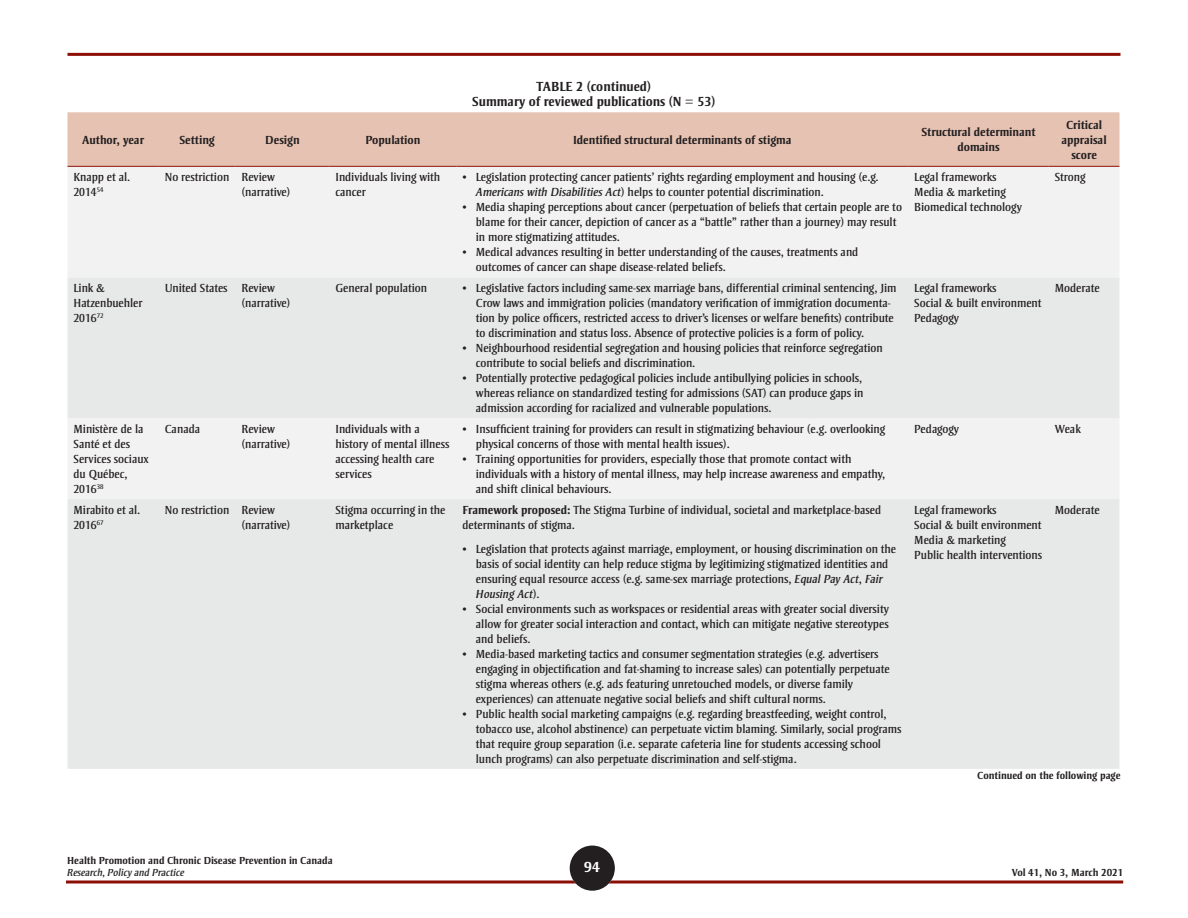
<style>
.page{position:relative;width:1188px;height:918px;background:#fff}
.page>*{position:absolute;margin:0;border:0;box-sizing:border-box;transform-origin:0 0}
.t1{font:700 15px "Strayhorn MT Std";color:#fff}
.Tableau_titre{font:700 13.5px/15px "Strayhorn MT Std";color:#231f20;text-align:center}
.Tableau_Body{font:12px/15px "Strayhorn MT Std";color:#231f20}
.Tableau_titre_de_col{font:700 12px/15px "Strayhorn MT Std";color:#231f20;text-align:center}
.Tableau_titre-2{font:700 10.5px "Strayhorn MT Std";color:#231f20}
.t2{font:italic 10.5px "Strayhorn MT Std";color:#231f20}
.s1{font-style:italic}
.s2{font-weight:700}
</style>
<div class="page">
<hr style="left:68px;top:53px;width:1052px;height:3px;background:#8c0f05">
<svg style="left:66px;top:880px;width:1057px;height:4px;background:#a84a43"></svg>
<div style="left:570px;top:846px;width:45px;height:45px;background:#231f20;border-radius:50%"></div>
<div style="left:68px;top:112px;width:1051px;height:54px;background:#e5c2b2"></div>
<div style="left:68px;top:166px;width:1051px;height:112px;background:#f2f2f3"></div>
<svg style="left:68px;top:278px;width:1051px;height:491px;fill:#e7e8e8"></svg>
<hr style="left:68px;top:166px;width:91px;height:1px;background:#8c0f05">
<hr style="left:159px;top:166px;width:76px;height:1px;background:#8c0f05">
<hr style="left:236px;top:166px;width:93px;height:1px;background:#8c0f05">
<hr style="left:329px;top:166px;width:127px;height:1px;background:#8c0f05">
<hr style="left:456px;top:166px;width:452px;height:1px;background:#8c0f05">
<hr style="left:908px;top:166px;width:141px;height:1px;background:#8c0f05">
<hr style="left:1049px;top:166px;width:70px;height:1px;background:#8c0f05">
<p class="Tableau_titre" style="left:472px;top:79px;width:245px">TABLE 2 (continued)<br>Summary of reviewed publications (N = 53)</p>
<p class="Tableau_titre_de_col" style="left:82px;top:132px;width:63px">Author, year</p>
<p class="Tableau_titre_de_col" style="left:179px;top:132px;width:37px">Setting</p>
<p class="Tableau_titre_de_col" style="left:265px;top:132px;width:36px">Design</p>
<p class="Tableau_titre_de_col" style="left:365px;top:132px;width:57px">Population</p>
<p class="Tableau_titre_de_col" style="left:573px;top:132px;width:220px">Identified structural determinants of stigma</p>
<p class="Tableau_titre_de_col" style="left:921px;top:125px;width:116px">Structural determinant domains</p>
<p class="Tableau_titre_de_col" style="left:1062px;top:117px;width:47px">Critical appraisal score</p>
<p class="Tableau_Body" style="left:74px;top:170px;width:58px">Knapp et al.<br>2014<sup>54</sup></p>
<p class="Tableau_Body" style="left:165px;top:170px;width:66px">No restriction</p>
<p class="Tableau_Body" style="left:242px;top:170px;width:50px">Review (narrative)</p>
<p class="Tableau_Body" style="left:335px;top:170px;width:106px">Individuals living with cancer</p>
<p class="Tableau_Body" style="left:476px;top:170px;width:404px;text-indent:-14px">• Legislation protecting cancer patients’ rights regarding employment and housing (e.g.<br><span class="s1">Americans with Disabilities Act</span>) helps to counter potential discrimination.</p>
<p class="Tableau_Body" style="left:476px;top:200px;width:428px;text-indent:-14px">• Media shaping perceptions about cancer (perpetuation of beliefs that certain people are to blame for their cancer, depiction of cancer as a “battle” rather than a journey) may result in more stigmatizing attitudes.</p>
<p class="Tableau_Body" style="left:476px;top:245px;width:384px;text-indent:-14px">• Medical advances resulting in better understanding of the causes, treatments and outcomes of cancer can shape disease-related beliefs.</p>
<p class="Tableau_Body" style="left:914px;top:170px;width:109px">Legal frameworks<br>Media &amp; marketing<br>Biomedical technology</p>
<p class="Tableau_Body" style="left:1055px;top:170px;width:32px">Strong</p>
<p class="Tableau_Body" style="left:74px;top:281px;width:71px">Link &amp;<br>Hatzenbuehler<br>2016<sup>72</sup></p>
<p class="Tableau_Body" style="left:165px;top:281px;width:64px">United States</p>
<p class="Tableau_Body" style="left:242px;top:281px;width:50px">Review (narrative)</p>
<p class="Tableau_Body" style="left:335px;top:281px;width:93px">General population</p>
<p class="Tableau_Body" style="left:476px;top:281px;width:422px;text-indent:-14px">• Legislative factors including same-sex marriage bans, differential criminal sentencing, Jim Crow laws and immigration policies (mandatory verification of immigration documenta&shy;tion by police officers, restricted access to driver’s licenses or welfare benefits) contribute to discrimination and status loss. Absence of protective policies is a form of policy.</p>
<p class="Tableau_Body" style="left:476px;top:341px;width:408px;text-indent:-14px">• Neighbourhood residential segregation and housing policies that reinforce segregation contribute to social beliefs and discrimination.</p>
<p class="Tableau_Body" style="left:476px;top:371px;width:389px;text-align:justify;text-indent:-14px">• Potentially protective pedagogical policies include antibullying policies in schools, whereas reliance on standardized testing for admissions (SAT) can produce gaps in admission according for racialized and vulnerable populations.</p>
<p class="Tableau_Body" style="left:74px;top:422px;width:77px">Ministère de la<br>Santé et des<br>Services sociaux du Québec,<br>2016<sup>38</sup></p>
<p class="Tableau_Body" style="left:165px;top:422px;width:37px">Canada</p>
<p class="Tableau_Body" style="left:242px;top:422px;width:50px">Review (narrative)</p>
<p class="Tableau_Body" style="left:335px;top:422px;width:115px">Individuals with a history of mental illness accessing health care services</p>
<p class="Tableau_Body" style="left:476px;top:422px;width:411px;text-indent:-14px">• Insufficient training for providers can result in stigmatizing behaviour (e.g. overlooking physical concerns of those with mental health issues).</p>
<p class="Tableau_Body" style="left:476px;top:452px;width:411px;text-indent:-14px">• Training opportunities for providers, especially those that promote contact with individuals with a history of mental illness, may help increase awareness and empathy, and shift clinical behaviours.</p>
<p class="Tableau_Body" style="left:74px;top:502px;width:68px">Mirabito et al.<br>2016<sup>67</sup></p>
<p class="Tableau_Body" style="left:165px;top:502px;width:66px">No restriction</p>
<p class="Tableau_Body" style="left:242px;top:502px;width:50px">Review (narrative)</p>
<p class="Tableau_Body" style="left:335px;top:502px;width:112px">Stigma occurring in the marketplace</p>
<p class="Tableau_Body" style="left:462px;top:502px;width:420px"><span class="s2">Framework proposed:</span> The Stigma Turbine of individual, societal and marketplace-based determinants of stigma.</p>
<p class="Tableau_Body" style="left:476px;top:541px;width:422px;text-indent:-14px">• Legislation that protects against marriage, employment, or housing discrimination on the basis of social identity can help reduce stigma by legitimizing stigmatized identities and ensuring equal resource access (e.g. same-sex marriage protections, <span class="s1">Equal Pay Act</span>, <span class="s1">Fair Housing Act</span>).</p>
<p class="Tableau_Body" style="left:476px;top:601px;width:415px;text-align:justify;text-indent:-14px">• Social environments such as workspaces or residential areas with greater social diversity allow for greater social interaction and contact, which can mitigate negative stereotypes and beliefs.</p>
<p class="Tableau_Body" style="left:476px;top:646px;width:415px;text-indent:-14px">• Media-based marketing tactics and consumer segmentation strategies (e.g. advertisers engaging in objectification and fat-shaming to increase sales) can potentially perpetuate stigma whereas others (e.g. ads featuring unretouched models, or diverse family experiences) can attenuate negative social beliefs and shift cultural norms.</p>
<p class="Tableau_Body" style="left:476px;top:706px;width:427px;text-indent:-14px">• Public health social marketing campaigns (e.g. regarding breastfeeding, weight control, tobacco use, alcohol abstinence) can perpetuate victim blaming. Similarly, social programs that require group separation (i.e. separate cafeteria line for students accessing school lunch programs) can also perpetuate discrimination and self-stigma.</p>
<p class="Tableau_Body" style="left:914px;top:281px;width:129px">Legal frameworks<br>Social &amp; built environment<br>Pedagogy</p>
<p class="Tableau_Body" style="left:1055px;top:281px;width:47px">Moderate</p>
<p class="Tableau_Body" style="left:914px;top:422px;width:46px">Pedagogy</p>
<p class="Tableau_Body" style="left:1055px;top:422px;width:28px">Weak</p>
<p class="Tableau_Body" style="left:914px;top:502px;width:129px">Legal frameworks<br>Social &amp; built environment<br>Media &amp; marketing<br>Public health interventions</p>
<p class="Tableau_Body" style="left:1055px;top:502px;width:47px">Moderate</p>
<p class="Tableau_titre-2" style="left:977px;top:770px;width:145px">Continued on the following page</p>
<p class="Tableau_titre-2" style="left:67px;top:855px;width:267px">Health Promotion and Chronic Disease Prevention in Canada</p>
<p class="t2" style="left:67px;top:867px;width:119px">Research, Policy and Practice</p>
<p class="Tableau_titre-2" style="left:1012px;top:867px;width:113px">Vol 41, No 3, March 2021</p>
<p class="t1" style="left:584px;top:858px;width:17px">94</p>
</div>
